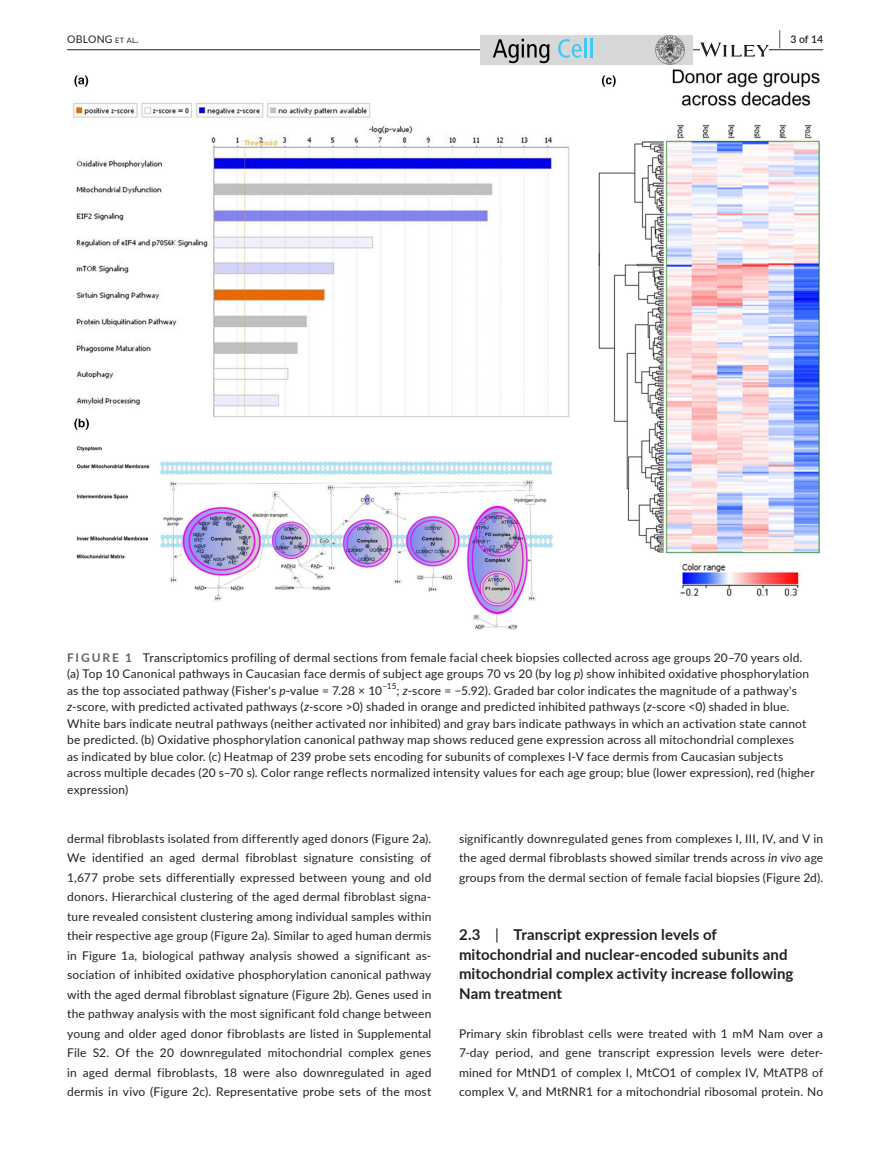
<style>
.page{position:relative;width:893px;height:1174px;background:#fff}
.page>*{position:absolute;margin:0;border:0;box-sizing:border-box;transform-origin:0 0}
.t1{font:700 15px/19.5px "Lato";letter-spacing:.005em;color:#231f20}
.t2{font:12px/19.5px "Lato";letter-spacing:.015em;color:#231f20;text-align:justify}
.t3{font:10.5px "Lato";letter-spacing:.02em;color:#231f20}
.t4{font:600 10.5px "Lato";color:#231f20}
.t5{font:8.4px "Lato";color:#231f20}
.s1{font-size:7.35px}
.s2{font-size:19.5px}
.s3{font-weight:700;color:#636366}
.s4{font-style:italic}
.s5{font-weight:400}
</style>
<div class="page">
<hr style="left:67px;top:49px;width:756px;height:1px;background:#231f20">
<div style="left:480px;top:35px;width:213px;height:29px;background:#d7d7d7"></div>
<svg style="left:493px;top:39px;width:56px;height:24px"></svg>
<svg style="left:558px;top:38px;width:34px;height:20px"></svg>
<img style="left:655px;top:35px;width:29px;height:29px">
<svg style="left:700px;top:43px;width:69px;height:14px"></svg>
<img style="left:73px;top:69px;width:746px;height:560px">
<p class="t3" style="left:67px;top:31px;width:73px">OBLONG <span class="s1">et al</span>.</p>
<p class="t4" style="left:779px;top:31px;width:46px"><span class="s2">|</span> 3 of 14</p>
<p class="t2" style="left:67px;top:648px;width:743px;line-height:16.5px;text-align:left"><span class="s3">FIGURE 1</span> Transcriptomics profiling of dermal sections from female facial cheek biopsies collected across age groups 20–70 years old. (a) Top 10 Canonical pathways in Caucasian face dermis of subject age groups 70 vs 20 (by log <span class="s4">p</span>) show inhibited oxidative phosphorylation as the top associated pathway (Fisher's <span class="s4">p</span>-value = 7.28 × 10</p>
<p class="t5" style="left:382px;top:680px;width:16px">−15</p>
<p class="t2" style="left:67px;top:681px;width:749px;line-height:16.5px;text-align:left;text-indent:329px">; <span class="s4">z</span>-score = −5.92). Graded bar color indicates the magnitude of a pathway's <span class="s4">z</span>-score, with predicted activated pathways (<span class="s4">z</span>-score &gt;0) shaded in orange and predicted inhibited pathways (<span class="s4">z</span>-score &lt;0) shaded in blue.<br>White bars indicate neutral pathways (neither activated nor inhibited) and gray bars indicate pathways in which an activation state cannot be predicted. (b) Oxidative phosphorylation canonical pathway map shows reduced gene expression across all mitochondrial complexes<br>as indicated by blue color. (c) Heatmap of 239 probe sets encoding for subunits of complexes I-V face dermis from Caucasian subjects across multiple decades (20 s–70 s). Color range reflects normalized intensity values for each age group; blue (lower expression), red (higher expression)</p>
<p class="t2" style="left:67px;top:828px;width:366px">dermal fibroblasts isolated from differently aged donors (Figure 2a).<br>We identified an aged dermal fibroblast signature consisting of 1,677 probe sets differentially expressed between young and old donors. Hierarchical clustering of the aged dermal fibroblast signa&shy;ture revealed consistent clustering among individual samples within their respective age group (Figure 2a). Similar to aged human dermis in Figure 1a, biological pathway analysis showed a significant as&shy;sociation of inhibited oxidative phosphorylation canonical pathway with the aged dermal fibroblast signature (Figure 2b). Genes used in the pathway analysis with the most significant fold change between young and older aged donor fibroblasts are listed in Supplemental File S2. Of the 20 downregulated mitochondrial complex genes in aged dermal fibroblasts, 18 were also downregulated in aged dermis in vivo (Figure 2c). Representative probe sets of the most</p>
<p class="t2" style="left:459px;top:828px;width:366px">significantly downregulated genes from complexes I, III, IV, and V in the aged dermal fibroblasts showed similar trends across <span class="s4">in vivo</span> age groups from the dermal section of female facial biopsies (Figure 2d).</p>
<p class="t1" style="left:459px;top:924px;width:336px">2.3 <span class="s5">|</span> Transcript expression levels of mitochondrial and nuclear-encoded subunits and mitochondrial complex activity increase following Nam treatment</p>
<p class="t2" style="left:459px;top:1023px;width:366px">Primary skin fibroblast cells were treated with 1 mM Nam over a 7-day period, and gene transcript expression levels were deter&shy;mined for MtND1 of complex I, MtCO1 of complex IV, MtATP8 of complex V, and MtRNR1 for a mitochondrial ribosomal protein. No</p>
</div>
